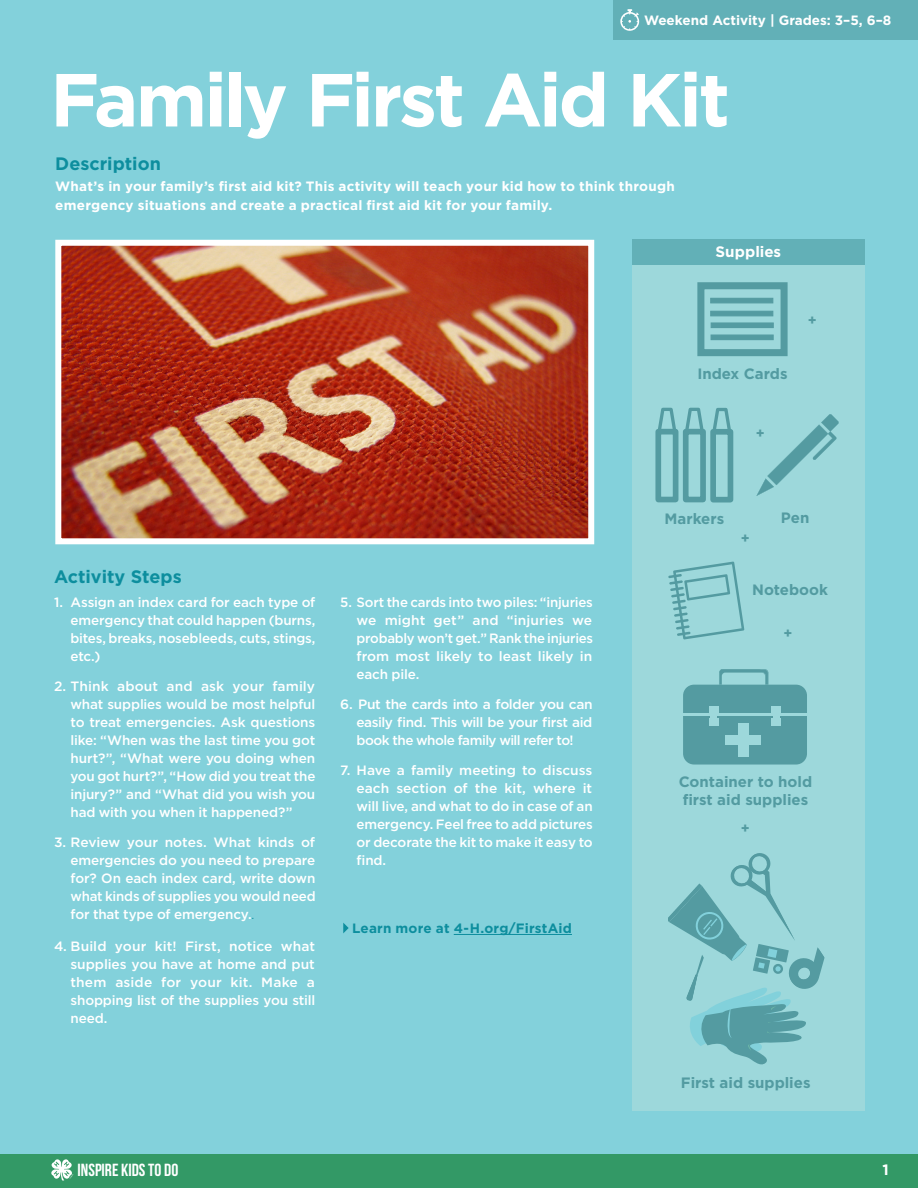
<style>
.page{position:relative;width:918px;height:1188px;background:#fff}
.page>*{position:absolute;margin:0;border:0;box-sizing:border-box;transform-origin:0 0}
.t1{font:700 75px "Gotham";letter-spacing:-.04em;color:#fff}
.t2{font:700 18px "Gotham";color:#0d8e9e}
.t3{font:700 17.55px "Bebas Neue";color:#fff}
.t4{font:700 15.15px "Gotham";color:#fff}
.t5{font:700 15px/18px "Gotham";color:#539ba1}
.t6{font:700 15px "Gotham";color:#fff}
.t7{font:700 14.1px "Gotham";color:#539ba1}
.t8{font:500 13.5px/18px "Gotham";letter-spacing:-.015em;color:#fff;text-align:justify}
.t9{font:700 13.5px/19.5px "Gotham";letter-spacing:.015em;color:#fff}
.t10{font:700 13.5px "Gotham";letter-spacing:.015em;color:#0d8e9e}
.s1{font-size:8.25px;color:#0d8e9e}
</style>
<div class="page">
<div style="left:0;top:1153px;width:918px;height:35px;background:#396"></div>
<svg style="left:51px;top:1159px;width:22px;height:21px"></svg>
<div style="left:0;top:0;width:918px;height:1153px;background:#83d1db"></div>
<div style="left:613px;top:0;width:305px;height:40px;background:#62b0b7"></div>
<img style="left:62px;top:247px;width:525px;height:290px">
<div style="left:55px;top:240px;width:539px;height:304px;border:6px solid #fff"></div>
<svg style="left:620px;top:9px;width:19px;height:22px"></svg>
<div style="left:632px;top:264px;width:233px;height:846px;background:#9dd8db"></div>
<div style="left:632px;top:240px;width:233px;height:25px;background:#62b0b7"></div>
<div style="left:697px;top:282px;width:91px;height:74px;border:7px solid #549ba1"></div>
<div style="left:710px;top:311px;width:63px;height:5px;background:#549ba1"></div>
<svg style="left:711px;top:322px;width:63px;height:6px"></svg>
<div style="left:711px;top:335px;width:63px;height:5px;background:#549ba1"></div>
<div style="left:710px;top:298px;width:63px;height:5px;background:#549ba1"></div>
<div style="left:655px;top:429px;width:23px;height:73px;border:6px solid #549ba1"></div>
<div style="left:683px;top:429px;width:23px;height:73px;border:6px solid #549ba1"></div>
<div style="left:710px;top:429px;width:23px;height:73px;border:6px solid #549ba1"></div>
<svg style="left:655px;top:408px;width:78px;height:27px"></svg>
<svg style="left:756px;top:414px;width:83px;height:82px"></svg>
<div style="left:683px;top:685px;width:124px;height:80px;background:#549ba1;border-radius:11px"></div>
<hr style="left:683px;top:714px;width:124px;height:2px;background:#9dd8db">
<div style="left:709px;top:707px;width:10px;height:7px;background:#9dd8db"></div>
<div style="left:709px;top:718px;width:10px;height:7px;background:#9dd8db"></div>
<svg style="left:710px;top:716px;width:9px;height:10px"></svg>
<div style="left:771px;top:707px;width:10px;height:7px;background:#9dd8db"></div>
<div style="left:771px;top:718px;width:10px;height:7px;background:#9dd8db"></div>
<svg style="left:772px;top:716px;width:9px;height:10px"></svg>
<div style="left:725px;top:735px;width:36px;height:10px;background:#9dd8db"></div>
<div style="left:738px;top:723px;width:11px;height:34px;background:#9dd8db"></div>
<svg style="left:719px;top:669px;width:49px;height:16px"></svg>
<svg style="left:668px;top:853px;width:157px;height:211px"></svg>
<hr style="left:454px;top:934px;width:118px;height:1px;background:#0d8e9e">
<svg style="left:343px;top:923px;width:6px;height:10px"></svg>
<svg style="left:668px;top:562px;width:76px;height:77px"></svg>
<p class="t9" style="left:644px;top:11px;width:249px">Weekend Activity | Grades: 3–5, 6–8</p>
<p class="t1" style="left:50px;top:50px;width:681px">Family First Aid Kit</p>
<p class="t2" style="left:55px;top:152px;width:107px">Description</p>
<p class="t9" style="left:55px;top:176px;width:621px">What’s in your family’s first aid kit? This activity will teach your kid how to think through emergency situations and create a practical first aid kit for your family.</p>
<p class="t4" style="left:716px;top:242px;width:67px">Supplies</p>
<p class="t5" style="left:697px;top:365px;width:92px">Index Cards</p>
<p class="t7" style="left:756px;top:424px;width:10px">+</p>
<p class="t7" style="left:808px;top:310px;width:10px">+</p>
<p class="t5" style="left:665px;top:509px;width:61px">Markers</p>
<p class="t5" style="left:781px;top:508px;width:30px">Pen</p>
<p class="t2" style="left:54px;top:565px;width:129px">Activity Steps</p>
<p class="t8" style="left:70px;top:593px;width:247px;text-indent:-16px">1. Assign an index card for each type of emergency that could happen (burns, bites, breaks, nosebleeds, cuts, stings, etc.)</p>
<p class="t8" style="left:70px;top:677px;width:246px;text-indent:-16px">2. Think about and ask your family what supplies would be most helpful to treat emergencies. Ask questions like: “When was the last time you got hurt?”, “What were you doing when you got hurt?”, “How did you treat the injury?” and “What did you wish you had with you when it happened?”</p>
<p class="t8" style="left:70px;top:833px;width:247px;text-indent:-16px">3. Review your notes. What kinds of emergencies do you need to prepare for? On each index card, write down what kinds of supplies you would need for that type of emergency.<span class="s1">.</span></p>
<p class="t8" style="left:70px;top:937px;width:246px;text-indent:-16px">4. Build your kit! First, notice what supplies you have at home and put them aside for your kit. Make a shopping list of the supplies you still need.</p>
<p class="t8" style="left:357px;top:593px;width:238px;text-indent:-16px">5. Sort the cards into two piles: “injuries we might get” and “injuries we probably won’t get.” Rank the injuries from most likely to least likely in each pile.</p>
<p class="t8" style="left:357px;top:695px;width:238px;text-indent:-16px">6. Put the cards into a folder you can easily find. This will be your first aid book the whole family will refer to!</p>
<p class="t8" style="left:357px;top:761px;width:238px;text-indent:-16px">7. Have a family meeting to discuss each section of the kit, where it will live, and what to do in case of an emergency. Feel free to add pictures or decorate the kit to make it easy to find.</p>
<p class="t10" style="left:352px;top:919px;width:221px">Learn more at 4-H.org/FirstAid</p>
<p class="t7" style="left:741px;top:529px;width:10px">+</p>
<p class="t5" style="left:752px;top:581px;width:77px">Notebook</p>
<p class="t7" style="left:784px;top:623px;width:10px">+</p>
<p class="t5" style="left:679px;top:772px;width:135px">Container to hold first aid supplies</p>
<p class="t7" style="left:741px;top:819px;width:10px">+</p>
<p class="t5" style="left:681px;top:1074px;width:131px">First aid supplies</p>
<p class="t3" style="left:78px;top:1160px;width:102px">INSPIRE KIDS TO DO</p>
<p class="t6" style="left:882px;top:1160px;width:8px">1</p>
</div>
